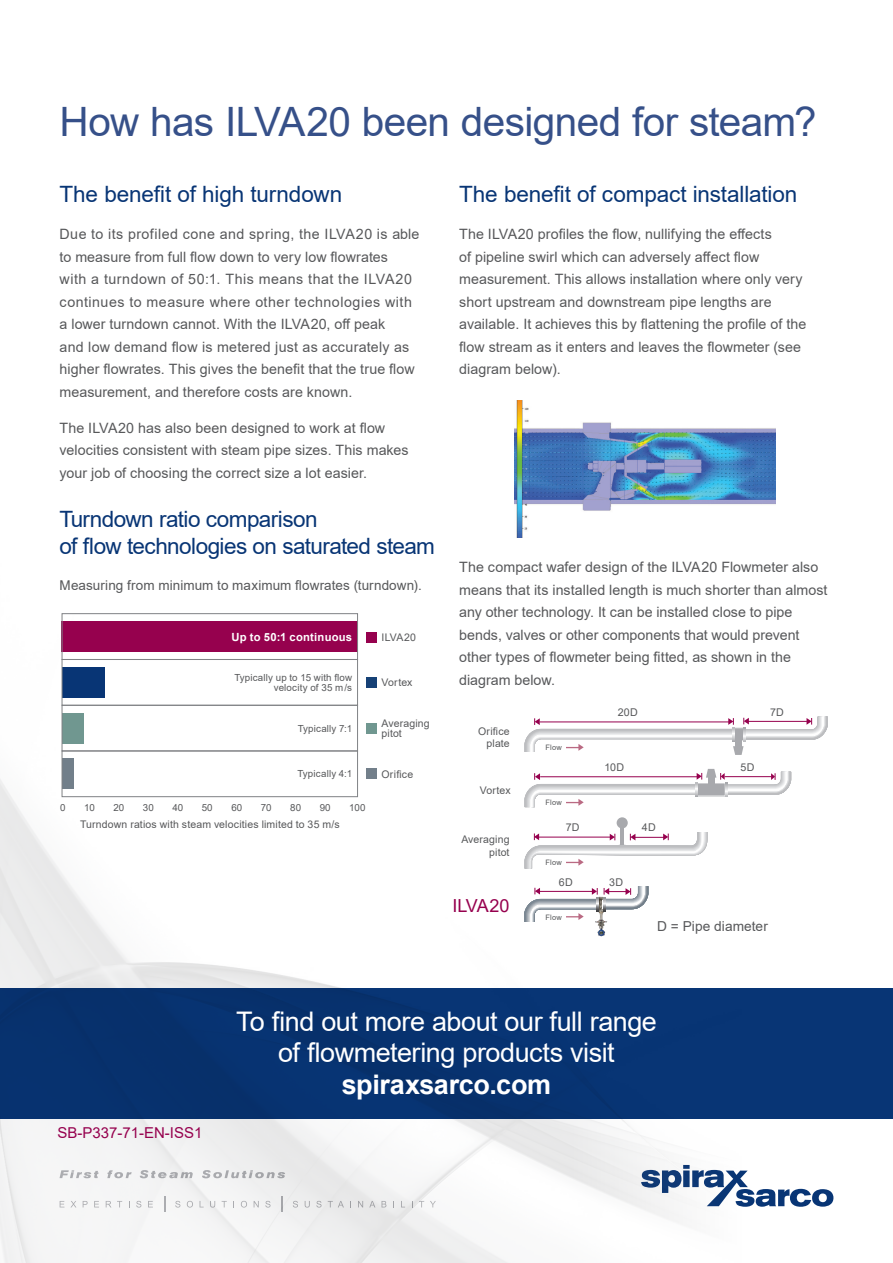
<style>
.page{position:relative;width:893px;height:1263px;background:#fff}
.page>*{position:absolute;margin:0;border:0;box-sizing:border-box;transform-origin:0 0}
.t1{font:40.5px "Arial";letter-spacing:-.015em;color:#365089}
.t2{font:27px/31.5px "Arial";letter-spacing:-.015em;color:#fff;text-align:center}
.t3{font:700 27px "Arial";letter-spacing:-.01em;color:#fff}
.subhead{font:22.5px/27px "Arial";letter-spacing:-.015em;color:#083575}
.t4{font:18px "Arial";letter-spacing:-.005em;color:#96014e}
.t5{font:15px "Arial";color:#96014e}
.body_text{font:14.25px/22.5px "Arial";letter-spacing:.005em;color:#57585a}
.body_text-2{font:14.25px/22.5px "Arial";letter-spacing:.03em;color:#57585a}
.t6{font:13.65px "Arial";letter-spacing:.005em;color:#57585a}
.body_text-3{font:13.5px "Arial";letter-spacing:.005em;color:#57585a}
.t7{font:700 11.25px "Arial";letter-spacing:.02em;color:#fff}
.t8{font:10.65px "Arial";letter-spacing:.02em;color:#57585a}
.t9{font:10.5px/12.6px "Arial";letter-spacing:.015em;color:#57585a;text-align:right}
.t10{font:9.75px/9.8px "Arial";letter-spacing:.015em;color:#57585a;text-align:right}
.t11{font:7.5px "Arial";letter-spacing:.015em;color:#57585a}
</style>
<div class="page">
<img style="left:0;top:428px;width:834px;height:835px">
<img style="left:593px;top:924px;width:30px;height:12px">
<svg style="left:513px;top:711px;width:314px;height:213px"></svg>
<img style="left:515px;top:400px;width:261px;height:138px">
<div style="left:62px;top:713px;width:21px;height:30px;background:#709790"></div>
<div style="left:62px;top:759px;width:11px;height:30px;background:#727f8a"></div>
<div style="left:366px;top:632px;width:11px;height:10px;background:#96014e"></div>
<div style="left:366px;top:677px;width:11px;height:11px;background:#164176"></div>
<div style="left:366px;top:723px;width:11px;height:10px;background:#709790"></div>
<div style="left:366px;top:768px;width:11px;height:11px;background:#727f8a"></div>
<div style="left:62px;top:621px;width:296px;height:31px;background:#96014e"></div>
<div style="left:62px;top:667px;width:43px;height:30px;background:#083575"></div>
<div style="left:62px;top:613px;width:296px;height:47px;border:1px solid #808285"></div>
<div style="left:62px;top:659px;width:296px;height:47px;border:1px solid #808285"></div>
<div style="left:62px;top:705px;width:296px;height:46px;border:1px solid #808285"></div>
<div style="left:62px;top:750px;width:296px;height:47px;border:1px solid #808285"></div>
<div style="left:0;top:988px;width:893px;height:131px;background:#083575"></div>
<p class="t1" style="left:60px;top:94px;width:758px">How has ILVA20 been designed for steam?</p>
<p class="subhead" style="left:60px;top:180px;width:284px">The benefit of high turndown</p>
<p class="body_text-2" style="left:60px;top:223px;width:361px">Due to its profiled cone and spring, the ILVA20 is able to measure from full flow down to very low flowrates<br>with a turndown of 50:1. This means that the ILVA20 continues to measure where other technologies with</p>
<p class="body_text" style="left:60px;top:313px;width:357px">a lower turndown cannot. With the ILVA20, off peak<br>and low demand flow is metered just as accurately as higher flowrates. This gives the benefit that the true flow measurement, and therefore costs are known.</p>
<p class="body_text" style="left:60px;top:416px;width:351px">The ILVA20 has also been designed to work at flow velocities consistent with steam pipe sizes. This makes your job of choosing the correct size a lot easier.</p>
<p class="subhead" style="left:60px;top:506px;width:377px">Turndown ratio comparison<br>of flow technologies on saturated steam</p>
<p class="body_text-3" style="left:60px;top:576px;width:364px">Measuring from minimum to maximum flowrates (turndown).</p>
<p class="t7" style="left:232px;top:629px;width:122px">Up to 50:1 continuous</p>
<p class="t10" style="left:234px;top:673px;width:119px">Typically up to 15 with flow velocity of 35 m/s</p>
<p class="t10" style="left:298px;top:723px;width:56px">Typically 7:1</p>
<p class="t10" style="left:298px;top:769px;width:56px">Typically 4:1</p>
<p class="t10" style="left:114px;top:802px;width:12px">20</p>
<p class="t10" style="left:143px;top:802px;width:12px">30</p>
<p class="t10" style="left:172px;top:802px;width:12px">40</p>
<p class="t10" style="left:202px;top:802px;width:12px">50</p>
<p class="t10" style="left:261px;top:802px;width:12px">70</p>
<p class="t10" style="left:290px;top:802px;width:12px">80</p>
<p class="t10" style="left:320px;top:802px;width:12px">90</p>
<p class="t10" style="left:349px;top:802px;width:18px">100</p>
<p class="t10" style="left:60px;top:802px;width:7px">0</p>
<p class="t10" style="left:84px;top:802px;width:12px">10</p>
<p class="t10" style="left:231px;top:802px;width:12px">60</p>
<p class="t9" style="left:80px;top:817px;width:261px">Turndown ratios with steam velocities limited to 35 m/s</p>
<p class="t9" style="left:381px;top:631px;width:36px">ILVA20</p>
<p class="t9" style="left:381px;top:676px;width:32px">Vortex</p>
<p class="t9" style="left:381px;top:718px;width:50px;line-height:10.5px;text-align:left">Averaging pitot</p>
<p class="t9" style="left:381px;top:767px;width:33px">Orifice</p>
<p class="subhead" style="left:459px;top:180px;width:340px">The benefit of compact installation</p>
<p class="body_text" style="left:459px;top:223px;width:349px">The ILVA20 profiles the flow, nullifying the effects<br>of pipeline swirl which can adversely affect flow measurement. This allows installation where only very short upstream and downstream pipe lengths are available. It achieves this by flattening the profile of the flow stream as it enters and leaves the flowmeter (see diagram below).</p>
<p class="body_text" style="left:459px;top:556px;width:370px">The compact wafer design of the ILVA20 Flowmeter also means that its installed length is much shorter than almost any other technology. It can be installed close to pipe bends, valves or other components that would prevent other types of flowmeter being fitted, as shown in the diagram below.</p>
<p class="t9" style="left:478px;top:725px;width:33px">Orifice plate</p>
<p class="t9" style="left:480px;top:784px;width:32px">Vortex</p>
<p class="t9" style="left:461px;top:833px;width:50px">Averaging pitot</p>
<p class="t4" style="left:452px;top:893px;width:58px">ILVA20</p>
<p class="t11" style="left:546px;top:742px;width:18px">Flow</p>
<p class="t11" style="left:546px;top:797px;width:18px">Flow</p>
<p class="t8" style="left:566px;top:820px;width:15px">7D</p>
<p class="t11" style="left:546px;top:857px;width:18px">Flow</p>
<p class="t8" style="left:559px;top:875px;width:15px">6D</p>
<p class="t11" style="left:546px;top:912px;width:18px">Flow</p>
<p class="t8" style="left:618px;top:704px;width:22px">20D</p>
<p class="t8" style="left:604px;top:760px;width:21px">10D</p>
<p class="t8" style="left:609px;top:875px;width:15px">3D</p>
<p class="t8" style="left:642px;top:820px;width:15px">4D</p>
<p class="t8" style="left:770px;top:704px;width:15px">7D</p>
<p class="t8" style="left:741px;top:760px;width:15px">5D</p>
<p class="t6" style="left:657px;top:917px;width:112px">D = Pipe diameter</p>
<p class="t5" style="left:57px;top:1123px;width:147px">SB-P337-71-EN-ISS1</p>
<p class="t2" style="left:236px;top:1005px;width:422px">To find out more about our full range of flowmetering products visit</p>
<p class="t3" style="left:342px;top:1065px;width:211px">spiraxsarco.com</p>
</div>
